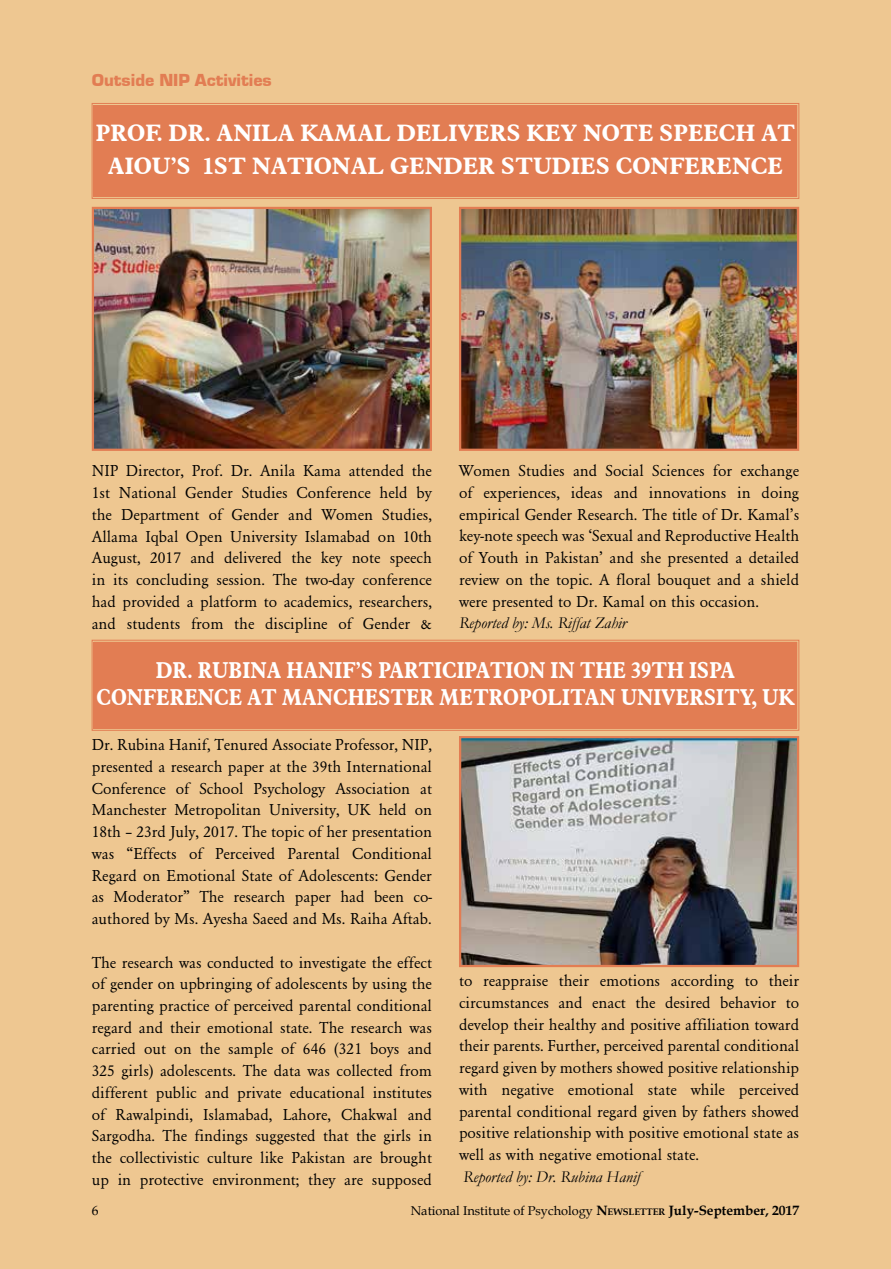
<style>
.page{position:relative;width:891px;height:1269px;background:#eec791}
.page>*{position:absolute;margin:0;border:0;box-sizing:border-box;transform-origin:0 0}
.t1{font:700 23.25px/33px "Aldine 721 BT";color:#fff;text-align:center}
.t2{font:700 22.5px/27px "Aldine 721 BT";color:#fff;text-align:center;scale:.9 1}
.t3{font:18px "Eurostile Black DTC";color:#e27d53}
.t4{font:16.5px/21.8px "Garamond";color:#000;text-align:justify}
.t5{font:italic 16.5px "Garamond";color:#000}
.t6{font:13.5px "Book Antiqua";color:#000}
.t7{font:12.75px "Book Antiqua";color:#000}
.s1{font-weight:700;font-size:13.5px}
.s2{font-weight:700;font-size:9.45px}
</style>
<div class="page">
<div style="left:91px;top:103px;width:709px;height:96px;background:#e27d53"></div>
<div style="left:94px;top:105px;width:703px;height:92px;border:2px solid #e27d53"></div>
<div style="left:91px;top:640px;width:709px;height:91px;background:#e27d53"></div>
<div style="left:94px;top:642px;width:703px;height:87px;border:2px solid #e27d53"></div>
<img style="left:95px;top:210px;width:334px;height:238px">
<div style="left:92px;top:207px;width:340px;height:244px;border:2px solid #e27d53"></div>
<img style="left:462px;top:210px;width:334px;height:238px">
<div style="left:459px;top:207px;width:340px;height:244px;border:2px solid #e27d53"></div>
<img style="left:462px;top:739px;width:334px;height:225px">
<div style="left:459px;top:736px;width:340px;height:231px;border:2px solid #e27d53"></div>
<p class="t3" style="left:92px;top:70px;width:182px">Outside NIP Activities</p>
<h1 class="t1" style="left:96px;top:116px;width:701px">PROF. DR. ANILA KAMAL DELIVERS KEY NOTE SPEECH AT<br>AIOU’S 1ST NATIONAL GENDER STUDIES CONFERENCE</h1>
<p class="t4" style="left:92px;top:460px;width:342px">NIP Director, Prof. Dr. Anila Kama attended the 1st National Gender Studies Conference held by the Department of Gender and Women Studies, Allama Iqbal Open University Islamabad on 10th August, 2017 and delivered the key note speech in its concluding session. The two-day conference had provided a platform to academics, researchers, and students from the discipline of Gender &amp;</p>
<p class="t4" style="left:459px;top:460px;width:342px">Women Studies and Social Sciences for exchange of experiences, ideas and innovations in doing empirical Gender Research. The title of Dr. Kamal’s key-note speech was ‘Sexual and Reproductive Health of Youth in Pakistan’ and she presented a detailed review on the topic. A floral bouquet and a shield were presented to Dr. Kamal on this occasion.</p>
<p class="t5" style="left:459px;top:612px;width:169px">Reported by: Ms. Riffat Zahir</p>
<h2 class="t2" style="left:96px;top:656px;width:777px">DR. RUBINA HANIF’S PARTICIPATION IN THE 39TH ISPA<br>CONFERENCE AT MANCHESTER METROPOLITAN UNIVERSITY, UK</h2>
<p class="t4" style="left:92px;top:734px;width:342px">Dr. Rubina Hanif, Tenured Associate Professor, NIP, presented a research paper at the 39th International Conference of School Psychology Association at Manchester Metropolitan University, UK held on 18th – 23rd July, 2017. The topic of her presentation was “Effects of Perceived Parental Conditional Regard on Emotional State of Adolescents: Gender as Moderator” The research paper had been co&shy;authored by Ms. Ayesha Saeed and Ms. Raiha Aftab.</p>
<p class="t4" style="left:92px;top:951px;width:342px">The research was conducted to investigate the effect of gender on upbringing of adolescents by using the parenting practice of perceived parental conditional regard and their emotional state. The research was carried out on the sample of 646 (321 boys and 325 girls) adolescents. The data was collected from different public and private educational institutes of Rawalpindi, Islamabad, Lahore, Chakwal and Sargodha. The findings suggested that the girls in the collectivistic culture like Pakistan are brought up in protective environment; they are supposed</p>
<p class="t4" style="left:459px;top:970px;width:342px">to reappraise their emotions according to their circumstances and enact the desired behavior to develop their healthy and positive affiliation toward their parents. Further, perceived parental conditional regard given by mothers showed positive relationship with negative emotional state while perceived parental conditional regard given by fathers showed positive relationship with positive emotional state as well as with negative emotional state.</p>
<p class="t5" style="left:463px;top:1165px;width:179px">Reported by: Dr. Rubina Hanif</p>
<p class="t6" style="left:92px;top:1201px;width:8px">6</p>
<p class="t7" style="left:411px;top:1202px;width:390px">National Institute of Psychology <span class="s1">N</span><span class="s2">EWSLETTER</span> <span class="s1">July-September, 2017</span></p>
</div>
